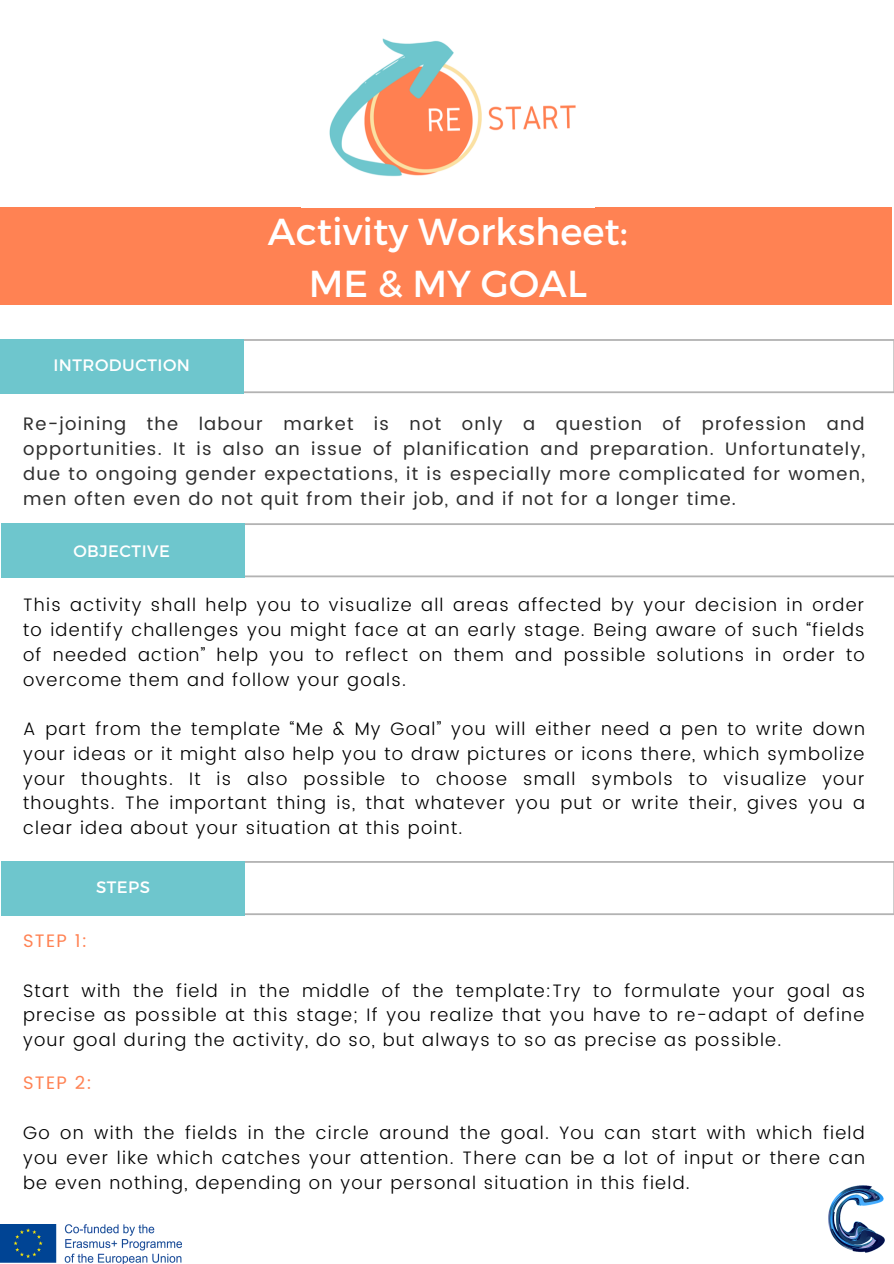
<style>
.page{position:relative;width:894px;height:1264px;background:#fff}
.page>*{position:absolute;margin:0;border:0;box-sizing:border-box;transform-origin:0 0}
.t1{font:37.5px "Montserrat";color:#fff}
.t2{font:300 18px/24.8px "Poppins";letter-spacing:.07em;color:#000;text-align:justify}
.t3{font:18px/24.8px "Poppins";letter-spacing:.07em;color:#2e2e2e;text-align:justify}
.t4{font:18px "Poppins";letter-spacing:.07em;color:#ff8253}
.t5{font:16.5px "Montserrat";letter-spacing:.03em;color:#fff}
</style>
<div class="page">
<div style="left:0;top:207px;width:891px;height:97px;background:#ff8253"></div>
<svg style="left:243px;top:339px;width:650px;height:54px"></svg>
<div style="left:0;top:339px;width:243px;height:54px;background:#6ec6cd"></div>
<img style="left:329px;top:38px;width:247px;height:139px">
<svg style="left:245px;top:523px;width:648px;height:54px"></svg>
<div style="left:1px;top:523px;width:244px;height:54px;background:#6ec6cd"></div>
<svg style="left:245px;top:861px;width:648px;height:54px"></svg>
<div style="left:1px;top:861px;width:244px;height:54px;background:#6ec6cd"></div>
<img style="left:828px;top:1185px;width:57px;height:68px">
<img style="left:0;top:1224px;width:181px;height:39px">
<p class="t5" style="left:53px;top:355px;width:138px">INTRODUCTION</p>
<p class="t1" style="left:268px;top:207px;width:361px">Activity Worksheet:</p>
<p class="t1" style="left:308px;top:259px;width:280px">ME &amp; MY GOAL</p>
<p class="t3" style="left:23px;top:412px;width:843px">Re-joining the labour market is not only a question of profession and opportunities. It is also an issue of planification and preparation. Unfortunately, due to ongoing gender expectations, it is especially more complicated for women, men often even do not quit from their job, and if not for a longer time.</p>
<p class="t5" style="left:73px;top:540px;width:98px">OBJECTIVE</p>
<p class="t2" style="left:23px;top:592px;width:842px">This activity shall help you to visualize all areas affected by your decision in order to identify challenges you might face at an early stage. Being aware of such “fields of needed action” help you to reflect on them and possible solutions in order to overcome them and follow your goals.</p>
<p class="t2" style="left:23px;top:716px;width:843px">A part from the template “Me &amp; My Goal” you will either need a pen to write down your ideas or it might also help you to draw pictures or icons there, which symbolize your thoughts. It is also possible to choose small symbols to visualize your thoughts. The important thing is, that whatever you put or write their, gives you a clear idea about your situation at this point.</p>
<p class="t5" style="left:96px;top:876px;width:56px">STEPS</p>
<p class="t4" style="left:23px;top:930px;width:66px">STEP 1:</p>
<p class="t2" style="left:23px;top:977px;width:843px">Start with the field in the middle of the template:Try to formulate your goal as precise as possible at this stage; If you realize that you have to re-adapt of define your goal during the activity, do so, but always to so as precise as possible.</p>
<p class="t4" style="left:23px;top:1072px;width:70px">STEP 2:</p>
<p class="t2" style="left:23px;top:1120px;width:843px">Go on with the fields in the circle around the goal. You can start with which field you ever like which catches your attention. There can be a lot of input or there can be even nothing, depending on your personal situation in this field.</p>
</div>
